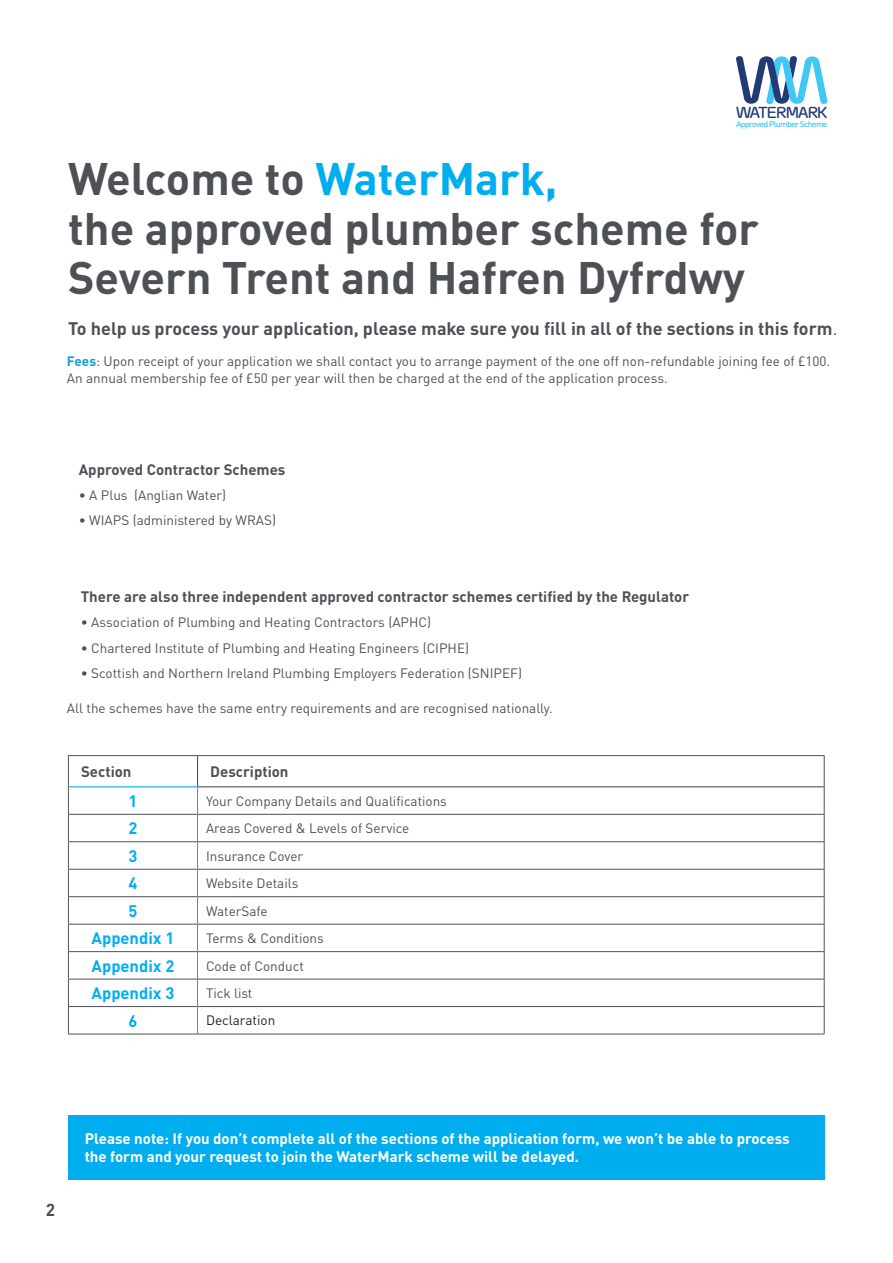
<style>
.page{position:relative;width:893px;height:1263px;background:#fff}
.page>*{position:absolute;margin:0;border:0;box-sizing:border-box;transform-origin:0 0}
.t1{font:700 45px/49.5px "DINOT";color:#4d5156}
.t2{font:700 18px "DINOT";color:#4d5156}
.t3{font:700 17.25px "DINOT";color:#4d5156}
.t4{font:700 16.5px "DINOT";color:#00aeef}
.t5{font:500 15.9px "Morebi Rounded";letter-spacing:-.075em;color:#213b74;scale:1.09 1}
.t6{font:700 15px/18px "DINOT";color:#fff}
.t7{font:700 15px "DINOT";color:#4d5156}
.t8{font:13.5px/16.2px "DINOT";color:#4d5156}
.t9{font:13.5px "DINOT";color:#231f20}
.t10{font:500 8.1px "DIN";letter-spacing:-.08em;color:#40c7f4;scale:1.09 1}
.s1{color:#00aeef}
.s2{color:#4e5156}
.s3{font-weight:400;color:#4e5156}
.s4{font-weight:700;color:#149dd9}
</style>
<div class="page">
<hr style="left:68px;top:814px;width:129px;height:1px;background:#4e5257">
<hr style="left:198px;top:814px;width:627px;height:1px;background:#4e5257">
<hr style="left:68px;top:841px;width:129px;height:1px;background:#4e5257">
<hr style="left:198px;top:841px;width:627px;height:1px;background:#4e5257">
<hr style="left:68px;top:869px;width:129px;height:1px;background:#4e5257">
<hr style="left:198px;top:869px;width:627px;height:1px;background:#4e5257">
<hr style="left:68px;top:896px;width:129px;height:1px;background:#4e5257">
<hr style="left:198px;top:896px;width:627px;height:1px;background:#4e5257">
<hr style="left:68px;top:924px;width:129px;height:1px;background:#4e5257">
<hr style="left:198px;top:924px;width:627px;height:1px;background:#4e5257">
<hr style="left:68px;top:951px;width:129px;height:1px;background:#4e5257">
<hr style="left:198px;top:951px;width:627px;height:1px;background:#4e5257">
<hr style="left:68px;top:979px;width:129px;height:1px;background:#4e5257">
<hr style="left:198px;top:979px;width:627px;height:1px;background:#4e5257">
<hr style="left:197px;top:756px;width:1px;height:30px;background:#4e5257">
<hr style="left:197px;top:786px;width:627px;height:1px;background:#4e5257">
<hr style="left:68px;top:755px;width:130px;height:1px;background:#4e5257">
<hr style="left:68px;top:756px;width:1px;height:31px;background:#4e5257">
<hr style="left:198px;top:755px;width:627px;height:1px;background:#4e5257">
<hr style="left:824px;top:756px;width:1px;height:31px;background:#4e5257">
<hr style="left:68px;top:1006px;width:129px;height:1px;background:#4e5257">
<svg style="left:68px;top:787px;width:1px;height:247px"></svg>
<hr style="left:198px;top:1006px;width:627px;height:1px;background:#4e5257">
<svg style="left:824px;top:787px;width:1px;height:247px"></svg>
<hr style="left:68px;top:1034px;width:130px;height:1px;background:#4e5257">
<hr style="left:198px;top:1034px;width:627px;height:1px;background:#4e5257">
<hr style="left:69px;top:786px;width:128px;height:1px;background:#00aeef">
<svg style="left:197px;top:787px;width:1px;height:247px"></svg>
<div style="left:68px;top:1115px;width:757px;height:65px;background:#00aeef"></div>
<svg style="left:736px;top:56px;width:91px;height:48px"></svg>
<p class="t5" style="left:736px;top:101px;width:85px">WATERMARK</p>
<p class="t10" style="left:736px;top:119px;width:86px">Approved Plumber Scheme</p>
<h1 class="t1" style="left:68px;top:153px;width:692px">Welcome to <span class="s1">WaterMark,<br></span>the approved plumber scheme for<br>Severn Trent and Hafren Dyfrdwy</h1>
<h2 class="t2" style="left:68px;top:317px;width:771px">To help us process your application, please make sure you fill in all of the sections in this for<span class="s2">m</span><span class="s3">.</span></h2>
<p class="t8" style="left:67px;top:353px;width:765px"><span class="s4">Fees</span>: Upon receipt of your application we shall contact you to arrange payment of the one off non-refundable joining fee of £100.<br>An annual membership fee of £50 per year will then be charged at the end of the application process.</p>
<p class="t7" style="left:79px;top:460px;width:208px">Approved Contractor Schemes</p>
<p class="t8" style="left:79px;top:486px;width:149px">• A Plus (Anglian Water)</p>
<p class="t8" style="left:79px;top:512px;width:199px">• WIAPS (administered by WRAS)</p>
<p class="t7" style="left:81px;top:587px;width:610px">There are also three independent approved contractor schemes certified by the Regulator</p>
<p class="t8" style="left:81px;top:614px;width:352px">• Association of Plumbing and Heating Contractors (APHC)</p>
<p class="t8" style="left:81px;top:639px;width:390px">• Chartered Institute of Plumbing and Heating Engineers (CIPHE)</p>
<p class="t8" style="left:81px;top:665px;width:443px">• Scottish and Northern Ireland Plumbing Employers Federation (SNIPEF)</p>
<p class="t8" style="left:67px;top:700px;width:487px">All the schemes have the same entry requirements and are recognised nationally.</p>
<p class="t7" style="left:81px;top:762px;width:52px">Section</p>
<p class="t7" style="left:210px;top:762px;width:80px">Description</p>
<p class="t4" style="left:128px;top:790px;width:10px">1</p>
<p class="t8" style="left:206px;top:792px;width:242px">Your Company Details and Qualifications</p>
<p class="t4" style="left:128px;top:817px;width:10px">2</p>
<p class="t8" style="left:206px;top:820px;width:205px">Areas Covered &amp; Levels of Service</p>
<p class="t4" style="left:128px;top:845px;width:10px">3</p>
<p class="t8" style="left:206px;top:847px;width:99px">Insurance Cover</p>
<p class="t4" style="left:128px;top:872px;width:10px">4</p>
<p class="t8" style="left:206px;top:875px;width:94px">Website Details</p>
<p class="t4" style="left:128px;top:900px;width:10px">5</p>
<p class="t8" style="left:206px;top:902px;width:63px">WaterSafe</p>
<p class="t4" style="left:92px;top:927px;width:84px">Appendix 1</p>
<p class="t8" style="left:206px;top:930px;width:119px">Terms &amp; Conditions</p>
<p class="t4" style="left:92px;top:955px;width:84px">Appendix 2</p>
<p class="t8" style="left:206px;top:957px;width:99px">Code of Conduct</p>
<p class="t4" style="left:92px;top:982px;width:84px">Appendix 3</p>
<p class="t8" style="left:206px;top:985px;width:48px">Tick list</p>
<p class="t4" style="left:128px;top:1010px;width:10px">6</p>
<p class="t9" style="left:206px;top:1012px;width:71px">Declaration</p>
<p class="t3" style="left:46px;top:1198px;width:11px">2</p>
<p class="t6" style="left:85px;top:1129px;width:707px">Please note: If you don’t complete all of the sections of the application form, we won’t be able to process the form and your request to join the WaterMark scheme will be delayed.</p>
</div>
